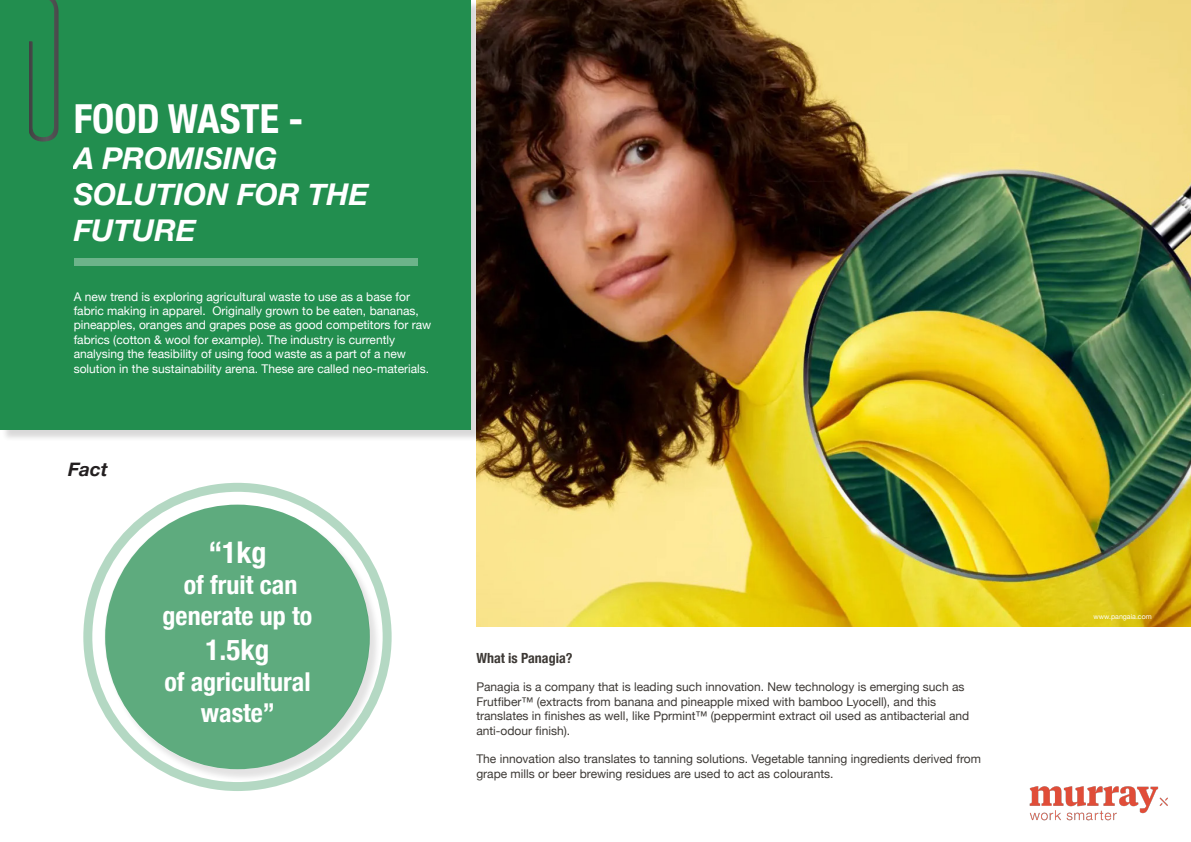
<style>
.page{position:relative;width:1191px;height:842px;background:#fff}
.page>*{position:absolute;margin:0;border:0;box-sizing:border-box;transform-origin:0 0}
.t1{font:700 condensed 40px "Helvetica Neue";color:#fff}
.t2{font:italic 700 30px/36px "Helvetica Neue";color:#fff}
.t3{font:700 condensed 30px "Helvetica Neue";color:#fff}
.t4{font:700 condensed 29px "Helvetica Neue";color:#fff}
.t5{font:700 condensed 26px/31.2px "Helvetica Neue";color:#fff;text-align:center}
.t6{font:italic 700 19px "Helvetica Neue";color:#231f20}
.t7{font:700 condensed 14px "Helvetica Neue";color:#3d3935}
.t8{font:12px/14.4px "Helvetica Neue";color:#3d3935}
.t9{font:12px/14.4px "Helvetica Neue";color:#fff}
.t10{font:7px "Helvetica Neue";color:#fff}
</style>
<div class="page">
<div style="left:106px;top:506px;width:275px;height:275px;background:#231f20;opacity:.75"></div>
<div style="left:2px;top:0;width:481px;height:442px;background:#231f20;opacity:.75"></div>
<div style="left:0;top:0;width:471px;height:429px;background:#228e4f"></div>
<div style="left:74px;top:259px;width:344px;height:7px;background:#6cb48a"></div>
<svg style="left:29px;top:0;width:30px;height:142px"></svg>
<div style="left:0;top:0;width:43px;height:8px;background:#228e4f"></div>
<img style="left:1029px;top:786px;width:139px;height:35px">
<img style="left:476px;top:0;width:715px;height:626px">
<div style="left:105px;top:505px;width:265px;height:264px;background:#5eab7e;border-radius:50%"></div>
<div style="left:83px;top:483px;width:308px;height:308px;border:9px solid #228e4f;border-radius:50%"></div>
<h1 class="t1" style="left:74px;top:86px;width:231px">FOOD WASTE -</h1>
<h2 class="t2" style="left:74px;top:141px;width:297px">A PROMISING<br>SOLUTION FOR THE<br>FUTURE</h2>
<p class="t9" style="left:74px;top:290px;width:359px">A new trend is exploring agricultural waste to use as a base for fabric making in apparel. Originally grown to be eaten, bananas, pineapples, oranges and grapes pose as good competitors for raw fabrics (cotton &amp; wool for example). The industry is currently analysing the feasibility of using food waste as a part of a new solution in the sustainability arena. These are called neo-materials.</p>
<h3 class="t6" style="left:68px;top:455px;width:41px">Fact</h3>
<h2 class="t3" style="left:208px;top:527px;width:60px">“1kg</h2>
<h3 class="t5" style="left:163px;top:567px;width:151px">of fruit can generate up to</h3>
<h3 class="t4" style="left:206px;top:625px;width:65px">1.5kg</h3>
<h3 class="t5" style="left:164px;top:664px;width:148px">of agricultural waste”</h3>
<p class="t7" style="left:476px;top:646px;width:98px">What is Panagia?</p>
<p class="t8" style="left:476px;top:681px;width:494px">Panagia is a company that is leading such innovation. New technology is emerging such as Frutfiber™ (extracts from banana and pineapple mixed with bamboo Lyocell), and this translates in finishes as well, like Pprmint™ (peppermint extract oil used as antibacterial and anti-odour finish).</p>
<p class="t8" style="left:476px;top:753px;width:506px">The innovation also translates to tanning solutions. Vegetable tanning ingredients derived from grape mills or beer brewing residues are used to act as colourants.</p>
<p class="t10" style="left:1093px;top:611px;width:60px">www.pangaia.com</p>
</div>
